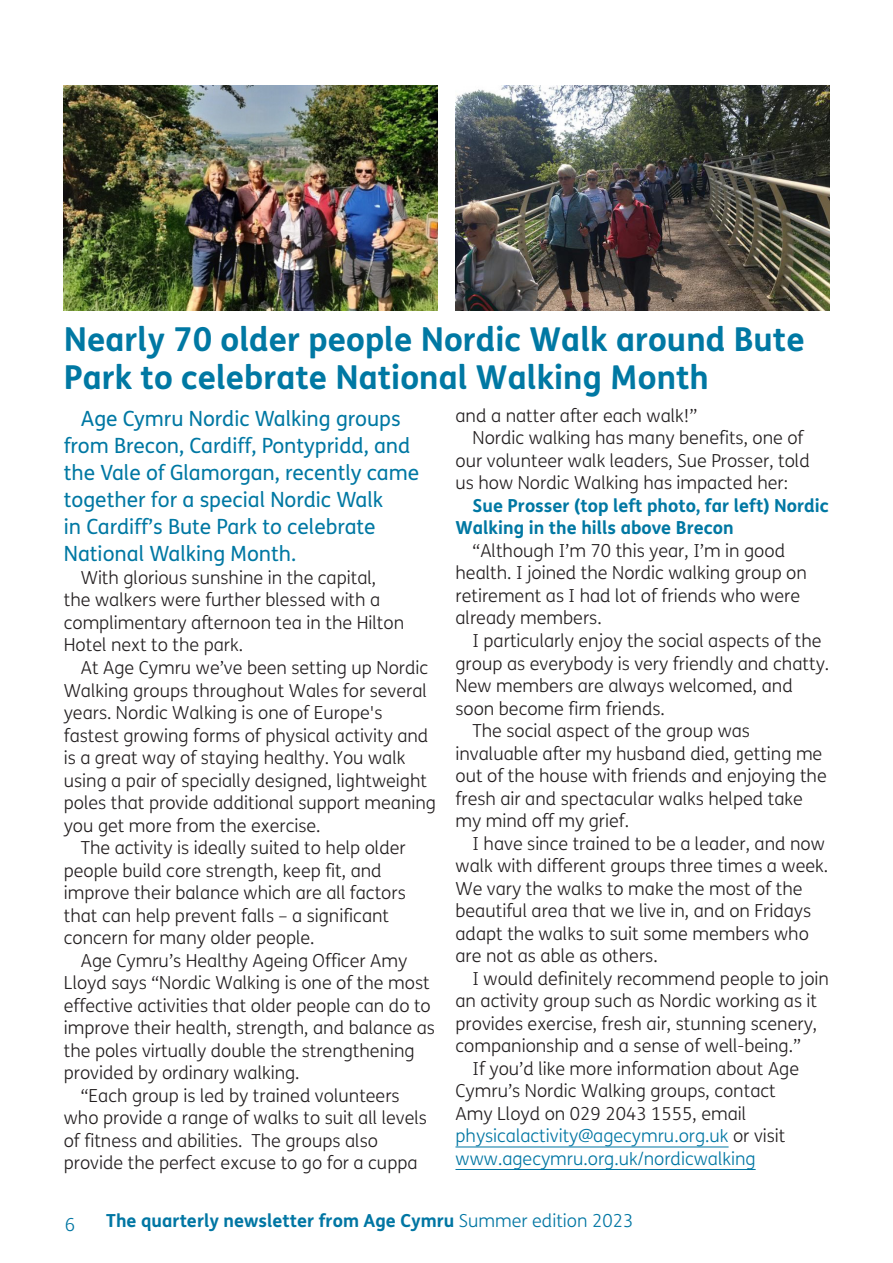
<style>
.page{position:relative;width:893px;height:1263px;background:#fff}
.page>*{position:absolute;margin:0;border:0;box-sizing:border-box;transform-origin:0 0}
.Page_heading_2{font:700 33px/37.5px "FS Me";color:#0078a3}
.intro_para{font:21px/27px "FS Me";color:#0078a3}
.body{font:300 18px/22.5px "FS Me";color:#231f20}
.body-2{font:700 18px/22.5px "FS Me";color:#0078a3}
.t1{font:700 18px "FS Me";color:#0076a3}
.t2{font:300 18px "FS Me";color:#0076a3}
.s1{color:#0076a3}
.s2{font-weight:300}
</style>
<div class="page">
<hr style="left:455px;top:1147px;width:274px;height:1px;background:#0076a3">
<hr style="left:455px;top:1169px;width:301px;height:1px;background:#0076a3">
<img style="left:64px;top:85px;width:373px;height:225px">
<img style="left:455px;top:85px;width:374px;height:225px">
<p class="Page_heading_2" style="left:64px;top:321px;width:742px">Nearly 70 older people Nordic Walk around Bute<br>Park to celebrate National Walking Month</p>
<p class="intro_para" style="left:64px;top:405px;width:357px;text-indent:17px">Age Cymru Nordic Walking groups from Brecon, Cardiff, Pontypridd, and the Vale of Glamorgan, recently came together for a special Nordic Walk<br>in Cardiff’s Bute Park to celebrate National Walking Month.</p>
<p class="body" style="left:64px;top:567px;width:342px;text-indent:17px">With glorious sunshine in the capital, the walkers were further blessed with a complimentary afternoon tea in the Hilton Hotel next to the park.</p>
<p class="body" style="left:64px;top:657px;width:374px;text-indent:17px">At Age Cymru we’ve been setting up Nordic Walking groups throughout Wales for several years. Nordic Walking is one of Europe's fastest growing forms of physical activity and is a great way of staying healthy. You walk using a pair of specially designed, lightweight poles that provide additional support meaning you get more from the exercise.</p>
<p class="body" style="left:64px;top:837px;width:343px;text-indent:17px">The activity is ideally suited to help older people build core strength, keep fit, and improve their balance which are all factors that can help prevent falls – a significant concern for many older people.</p>
<p class="body" style="left:64px;top:949px;width:373px;text-indent:17px">Age Cymru’s Healthy Ageing Officer Amy Lloyd says “Nordic Walking is one of the most effective activities that older people can do to improve their health, strength, and balance as the poles virtually double the strengthening provided by ordinary walking.</p>
<p class="body" style="left:64px;top:1084px;width:365px;text-indent:17px">“Each group is led by trained volunteers who provide a range of walks to suit all levels of fitness and abilities. The groups also provide the perfect excuse to go for a cuppa</p>
<p class="body" style="left:455px;top:405px;width:243px">and a natter after each walk!”</p>
<p class="body" style="left:455px;top:427px;width:356px;text-indent:17px">Nordic walking has many benefits, one of our volunteer walk leaders, Sue Prosser, told us how Nordic Walking has impacted her:</p>
<p class="body-2" style="left:455px;top:494px;width:375px;text-indent:17px">Sue Prosser (top left photo, far left) Nordic<br>Walking in the hills above Brecon</p>
<p class="body" style="left:455px;top:540px;width:353px;text-indent:17px">“Although I’m 70 this year, I’m in good health. I joined the Nordic walking group on retirement as I had lot of friends who were already members.</p>
<p class="body" style="left:455px;top:630px;width:375px;text-indent:17px">I particularly enjoy the social aspects of the group as everybody is very friendly and chatty.<br>New members are always welcomed, and soon become firm friends.</p>
<p class="body" style="left:455px;top:720px;width:373px;text-indent:17px">The social aspect of the group was invaluable after my husband died, getting me out of the house with friends and enjoying the fresh air and spectacular walks helped take my mind off my grief.</p>
<p class="body" style="left:455px;top:832px;width:374px;text-indent:17px">I have since trained to be a leader, and now walk with different groups three times a week.<br>We vary the walks to make the most of the beautiful area that we live in, and on Fridays adapt the walks to suit some members who are not as able as others.</p>
<p class="body" style="left:455px;top:967px;width:375px;text-indent:17px">I would definitely recommend people to join an activity group such as Nordic working as it provides exercise, fresh air, stunning scenery, companionship and a sense of well-being.”</p>
<p class="body" style="left:455px;top:1057px;width:345px;text-indent:17px">If you’d like more information about Age Cymru’s Nordic Walking groups, contact Amy Lloyd on 029 2043 1555, email <span class="s1">physicalactivity@agecymru.org.uk</span> or visit <span class="s1">www.agecymru.org.uk/nordicwalking</span></p>
<p class="t2" style="left:65px;top:1214px;width:12px">6</p>
<p class="t1" style="left:106px;top:1209px;width:529px">The quarterly newsletter from Age Cymru <span class="s2">Summer edition 2023</span></p>
</div>
